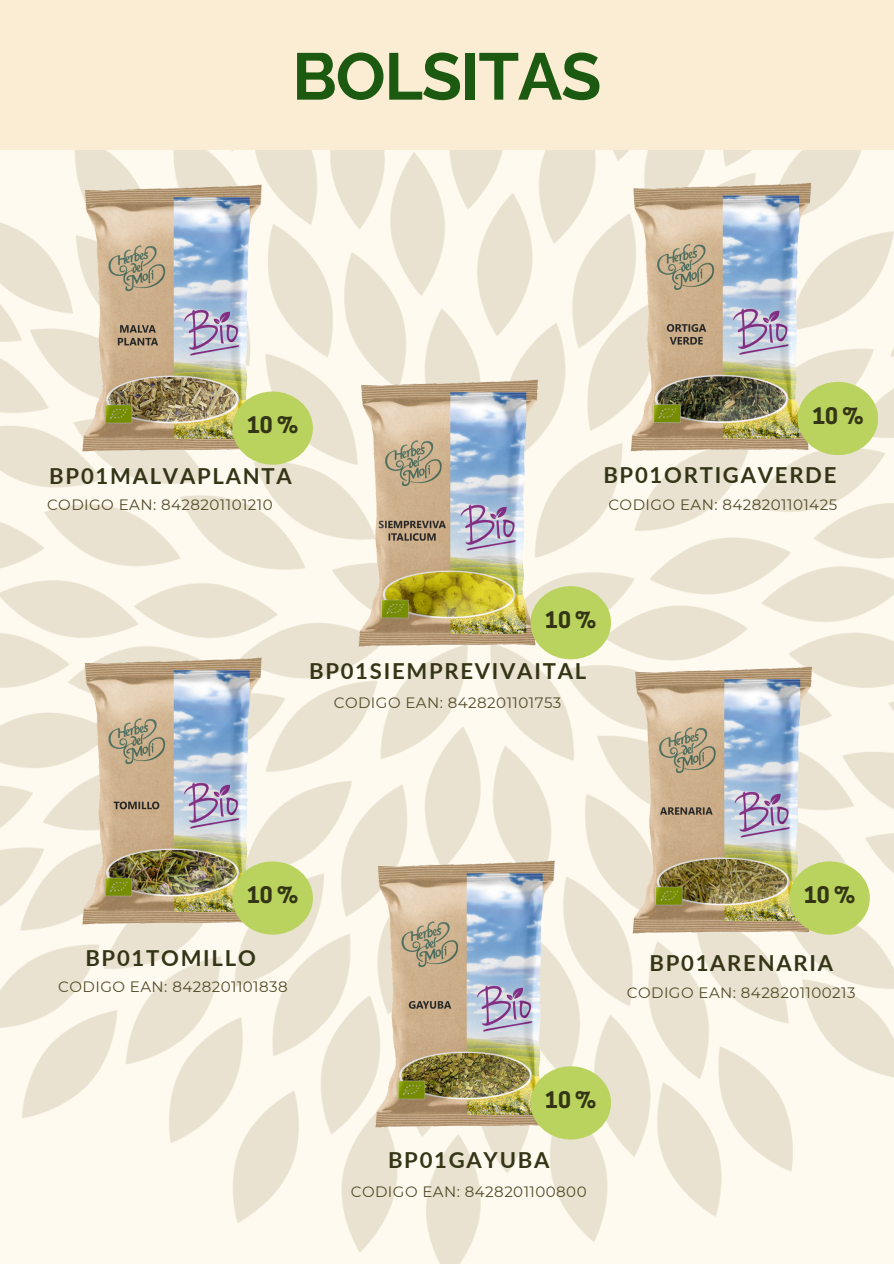
<style>
.page{position:relative;width:894px;height:1264px;background:#fff}
.page>*{position:absolute;margin:0;border:0;box-sizing:border-box;transform-origin:0 0}
.t1{font:700 65.85px "Raleway";letter-spacing:-.02em;color:#1d5a11}
.t2{font:700 22.05px "Lato";letter-spacing:.08em;color:#343516}
.t3{font:700 21.45px "Cooper Hewitt";color:#343516}
.t4{font:15px "Montserrat";letter-spacing:.03em;color:#544b29}
</style>
<div class="page">
<img style="left:0;top:150px;width:893px;height:1113px">
<div style="left:0;top:0;width:893px;height:150px;background:#fbedd3"></div>
<img style="left:0;top:150px;width:341px;height:340px">
<div style="left:232px;top:391px;width:81px;height:74px;background:#b9d35e;border-radius:50%"></div>
<img style="left:548px;top:150px;width:343px;height:340px">
<img style="left:276px;top:344px;width:341px;height:341px">
<div style="left:530px;top:586px;width:80px;height:73px;background:#b9d35e;border-radius:50%"></div>
<div style="left:797px;top:382px;width:80px;height:73px;background:#b9d35e;border-radius:50%"></div>
<img style="left:0;top:622px;width:341px;height:341px">
<img style="left:550px;top:631px;width:341px;height:341px">
<img style="left:293px;top:825px;width:341px;height:341px">
<div style="left:530px;top:1066px;width:80px;height:73px;background:#b9d35e;border-radius:50%"></div>
<div style="left:789px;top:861px;width:80px;height:73px;background:#b9d35e;border-radius:50%"></div>
<div style="left:232px;top:861px;width:81px;height:73px;background:#b9d35e;border-radius:50%"></div>
<p class="t1" style="left:292px;top:38px;width:310px">BOLSITAS</p>
<p class="t3" style="left:247px;top:417px;width:53px">10%</p>
<h3 class="t3" style="left:812px;top:407px;width:53px">10%</h3>
<p class="t2" style="left:49px;top:462px;width:244px">BP01MALVAPLANTA</p>
<p class="t2" style="left:603px;top:461px;width:234px">BP01ORTIGAVERDE</p>
<p class="t4" style="left:47px;top:495px;width:227px">CODIGO EAN: 8428201101210</p>
<h3 class="t4" style="left:608px;top:495px;width:230px">CODIGO EAN: 8428201101425</h3>
<p class="t3" style="left:545px;top:611px;width:53px">10%</p>
<h3 class="t2" style="left:309px;top:657px;width:278px">BP01SIEMPREVIVAITAL</h3>
<p class="t4" style="left:334px;top:693px;width:229px">CODIGO EAN: 8428201101753</p>
<p class="t3" style="left:247px;top:887px;width:53px">10%</p>
<h2 class="t3" style="left:803px;top:887px;width:53px">10%</h2>
<p class="t2" style="left:85px;top:944px;width:172px">BP01TOMILLO</p>
<h3 class="t4" style="left:58px;top:977px;width:231px">CODIGO EAN: 8428201101838</h3>
<p class="t2" style="left:649px;top:948px;width:185px">BP01ARENARIA</p>
<p class="t4" style="left:626px;top:983px;width:230px">CODIGO EAN: 8428201100213</p>
<h2 class="t3" style="left:545px;top:1091px;width:53px">10%</h2>
<h2 class="t2" style="left:388px;top:1146px;width:163px">BP01GAYUBA</h2>
<h2 class="t4" style="left:351px;top:1182px;width:237px">CODIGO EAN: 8428201100800</h2>
</div>
